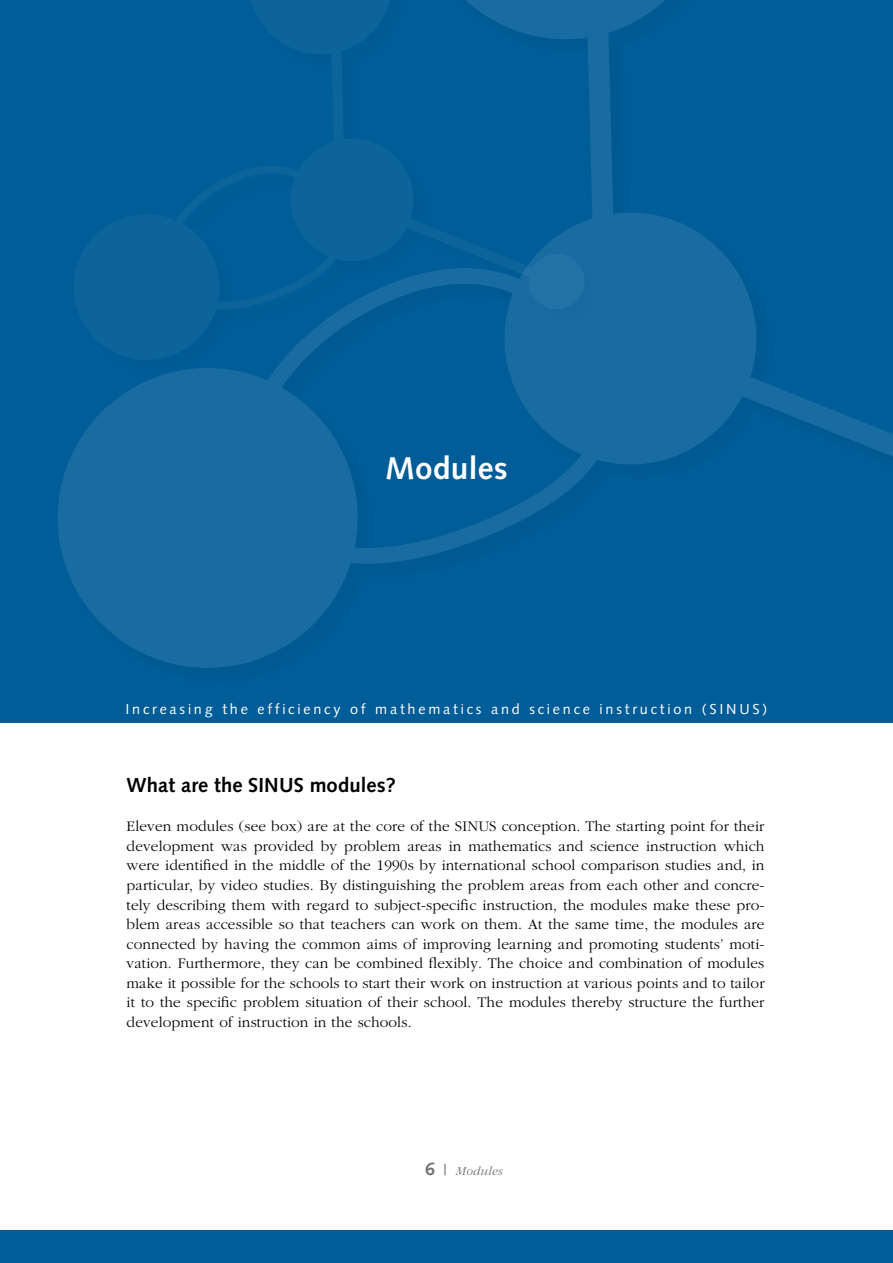
<style>
.page{position:relative;width:893px;height:1263px;background:#fff}
.page>*{position:absolute;margin:0;border:0;box-sizing:border-box;transform-origin:0 0}
.t1{font:700 31.5px "Syntax LT";letter-spacing:.01em;color:#fff}
.t2{font:700 20.25px "Syntax LT";letter-spacing:.005em;color:#000}
.t3{font:300 15.3px/19.5px "Garamond";letter-spacing:.01em;color:#000;text-align:justify}
.t4{font:14.4px "Syntax LT";letter-spacing:.195em;color:#fff}
.t5{font:italic 300 12.75px "Garamond";letter-spacing:.025em;color:#707173}
.s1{font-family:"Syntax LT";font-weight:700;font-style:normal;font-size:18px}
.s2{font-family:"Syntax LT";font-weight:400;font-style:normal;font-size:15px}
</style>
<div class="page">
<div style="left:0;top:1230px;width:893px;height:33px;background:#005d97"></div>
<div style="left:0;top:0;width:893px;height:723px;background:#005d97"></div>
<svg style="left:58px;top:0;width:835px;height:668px"></svg>
<div style="left:76px;top:0;width:526px;height:378px;background:#000;opacity:.4"></div>
<svg style="left:64px;top:0;width:524px;height:370px"></svg>
<h1 class="t1" style="left:385px;top:450px;width:124px">Modules</h1>
<p class="t4" style="left:125px;top:700px;width:643px">Increasing the efficiency of mathematics and science instruction (SINUS)</p>
<h2 class="t2" style="left:127px;top:774px;width:271px">What are the SINUS modules?</h2>
<p class="t3" style="left:127px;top:817px;width:639px">Eleven modules (see box) are at the core of the SINUS conception. The starting point for their development was provided by problem areas in mathematics and science instruction which were identified in the middle of the 1990s by international school comparison studies and, in particular, by video studies. By distinguishing the problem areas from each other and concre&shy;tely describing them with regard to subject-specific instruction, the modules make these pro&shy;blem areas accessible so that teachers can work on them. At the same time, the modules are connected by having the common aims of improving learning and promoting students’ moti&shy;vation. Furthermore, they can be combined flexibly. The choice and combination of modules make it possible for the schools to start their work on instruction at various points and to tailor it to the specific problem situation of their school. The modules thereby structure the further development of instruction in the schools.</p>
<p class="t5" style="left:425px;top:1164px;width:78px"><span class="s1">6</span> <span class="s2">|</span> Modules</p>
</div>
